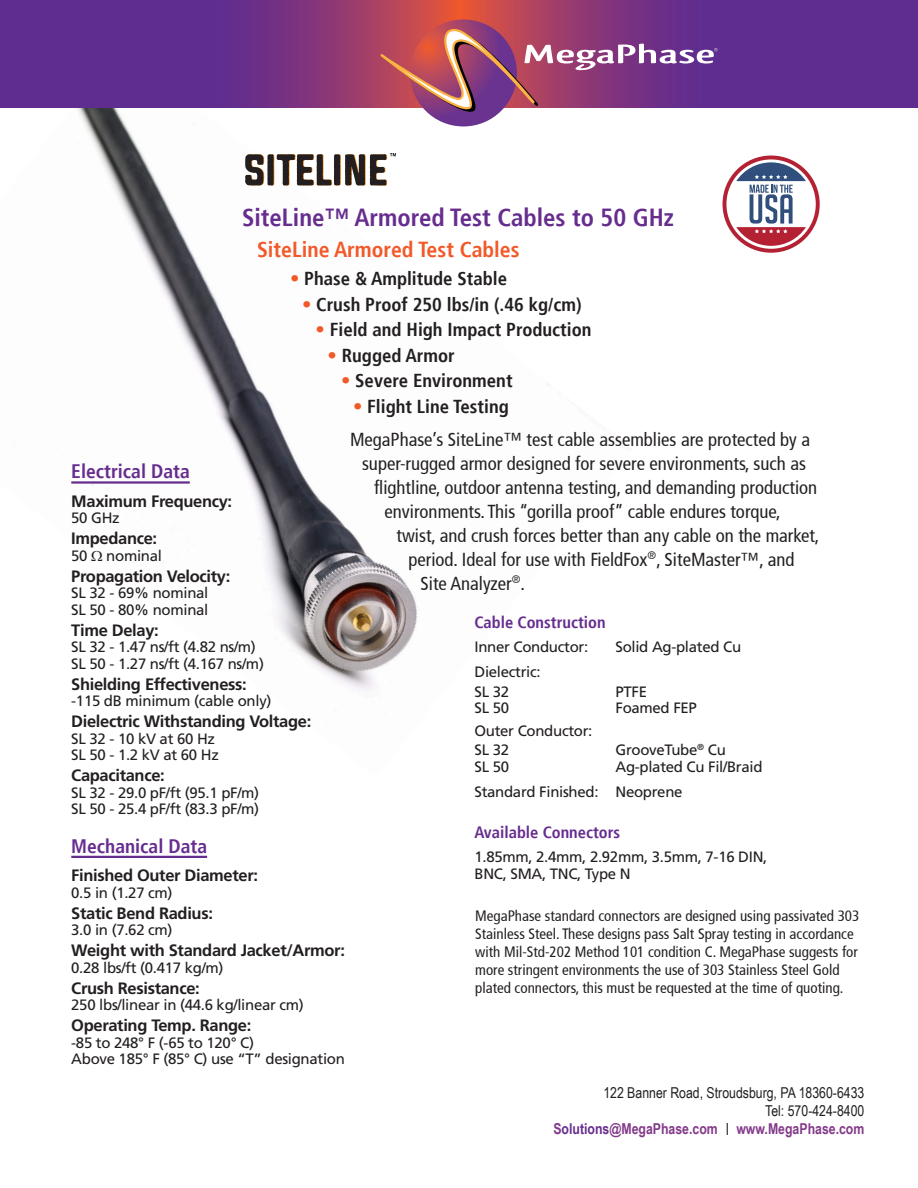
<style>
.page{position:relative;width:918px;height:1188px;background:#fff}
.page>*{position:absolute;margin:0;border:0;box-sizing:border-box;transform-origin:0 0}
.t1{font:700 condensed 24.75px "Frutiger";color:#662d8f}
.t2{font:700 condensed 21.75px "Frutiger";color:#f15929}
.t3{font:700 condensed 19.5px "Frutiger";color:#662d8f}
.t4{font:condensed 18.75px "Frutiger";color:#231f20}
.t5{font:700 condensed 18.75px "Frutiger";color:#231f20}
.t6{font:700 16.5px "Frutiger";letter-spacing:-.02em;color:#231f20}
.t7{font:700 condensed 16.5px "Frutiger";color:#662d8f}
.t8{font:15px/16.5px "Frutiger";letter-spacing:-.02em;color:#231f20}
.t9{font:condensed 15px/18px "Frutiger";color:#231f20}
.t10{font:15px "Arial Narrow";color:#231f20}
.t11{font:700 15px "Arial Narrow";color:#833a8a}
.s1{color:#f15929}
.s2{color:#662d8f}
.s3{font-family:"Frutiger";font-weight:400;font-stretch:condensed;font-size:12px;color:#231f20}
</style>
<div class="page">
<img style="left:0;top:107px;width:417px;height:584px">
<div style="left:0;top:0;width:918px;height:107px;background:#5f2d90"></div>
<img style="left:251px;top:0;width:417px;height:107px">
<svg style="left:410px;top:20px;width:107px;height:106px"></svg>
<svg style="left:380px;top:26px;width:338px;height:95px"></svg>
<svg style="left:245px;top:153px;width:151px;height:33px"></svg>
<svg style="left:723px;top:156px;width:97px;height:97px"></svg>
<hr style="left:71px;top:481px;width:119px;height:3px;background:#662d8f">
<hr style="left:71px;top:856px;width:136px;height:2px;background:#662d8f">
<svg style="left:92px;top:551px;width:10px;height:10px"></svg>
<p class="t1" style="left:242px;top:203px;width:433px">SiteLine™ Armored Test Cables to 50 GHz</p>
<p class="t2" style="left:257px;top:236px;width:264px">SiteLine Armored Test Cables</p>
<p class="t5" style="left:290px;top:267px;width:219px"><span class="s1">•</span> Phase &amp; Amplitude Stable</p>
<p class="t5" style="left:302px;top:293px;width:281px"><span class="s1">•</span> Crush Proof 250 lbs/in (.46 kg/cm)</p>
<p class="t5" style="left:316px;top:318px;width:278px"><span class="s1">•</span> Field and High Impact Production</p>
<p class="t5" style="left:328px;top:344px;width:129px"><span class="s1">•</span> Rugged Armor</p>
<p class="t5" style="left:341px;top:369px;width:173px"><span class="s1">•</span> Severe Environment</p>
<p class="t5" style="left:353px;top:395px;width:157px"><span class="s1">•</span> Flight Line Testing</p>
<p class="t4" style="left:350px;top:428px;width:462px">MegaPhase’s SiteLine™ test cable assemblies are protected by a</p>
<p class="t4" style="left:362px;top:452px;width:445px">super-rugged armor designed for severe environments, such as</p>
<p class="t4" style="left:374px;top:476px;width:445px">flightline, outdoor antenna testing, and demanding production</p>
<p class="t4" style="left:385px;top:500px;width:398px">environments. This “gorilla proof” cable endures torque,</p>
<p class="t4" style="left:397px;top:524px;width:424px">twist, and crush forces better than any cable on the market,</p>
<p class="t4" style="left:409px;top:548px;width:387px">period. Ideal for use with FieldFox<sup>®</sup>, SiteMaster™, and</p>
<p class="t4" style="left:421px;top:572px;width:106px">Site Analyzer<sup>®</sup>.</p>
<p class="t3" style="left:71px;top:460px;width:120px">Electrical Data</p>
<p class="t6" style="left:71px;top:491px;width:162px">Maximum Frequency:</p>
<p class="t8" style="left:71px;top:510px;width:50px">50 GHz</p>
<p class="t6" style="left:71px;top:529px;width:87px">Impedance:</p>
<p class="t8" style="left:71px;top:547px;width:92px">50 nominal</p>
<p class="t6" style="left:71px;top:566px;width:161px">Propagation Velocity:</p>
<p class="t8" style="left:71px;top:585px;width:139px">SL 32 - 69% nominal<br>SL 50 - 80% nominal</p>
<p class="t6" style="left:71px;top:620px;width:89px">Time Delay:</p>
<p class="t8" style="left:71px;top:639px;width:194px">SL 32 - 1.47 ns/ft (4.82 ns/m)<br>SL 50 - 1.27 ns/ft (4.167 ns/m)</p>
<p class="t6" style="left:71px;top:674px;width:177px">Shielding Effectiveness:</p>
<p class="t8" style="left:71px;top:693px;width:202px">-115 dB minimum (cable only)</p>
<p class="t6" style="left:71px;top:712px;width:242px">Dielectric Withstanding Voltage:</p>
<p class="t8" style="left:71px;top:730px;width:149px">SL 32 - 10 kV at 60 Hz<br>SL 50 - 1.2 kV at 60 Hz</p>
<p class="t6" style="left:71px;top:766px;width:95px">Capacitance:</p>
<p class="t8" style="left:71px;top:784px;width:190px">SL 32 - 29.0 pF/ft (95.1 pF/m)<br>SL 50 - 25.4 pF/ft (83.3 pF/m)</p>
<p class="t3" style="left:71px;top:834px;width:137px">Mechanical Data</p>
<p class="t6" style="left:71px;top:866px;width:188px">Finished Outer Diameter:</p>
<p class="t8" style="left:71px;top:884px;width:103px">0.5 in (1.27 cm)</p>
<p class="t6" style="left:71px;top:903px;width:143px">Static Bend Radius:</p>
<p class="t8" style="left:71px;top:922px;width:103px">3.0 in (7.62 cm)</p>
<p class="t6" style="left:71px;top:941px;width:275px">Weight with Standard Jacket/Armor:</p>
<p class="t8" style="left:71px;top:959px;width:154px">0.28 lbs/ft (0.417 kg/m)</p>
<p class="t6" style="left:71px;top:978px;width:130px">Crush Resistance:</p>
<p class="t8" style="left:71px;top:997px;width:234px">250 lbs/linear in (44.6 kg/linear cm)</p>
<p class="t6" style="left:71px;top:1016px;width:182px">Operating Temp. Range:</p>
<p class="t8" style="left:71px;top:1034px;width:275px">-85 to 248° F (-65 to 120° C)<br>Above 185° F (85° C) use “T” designation</p>
<p class="t7" style="left:474px;top:612px;width:133px">Cable Construction</p>
<p class="t8" style="left:474px;top:638px;width:115px">Inner Conductor:</p>
<p class="t8" style="left:615px;top:638px;width:127px">Solid Ag-plated Cu</p>
<p class="t8" style="left:474px;top:664px;width:68px">Dielectric:</p>
<p class="t8" style="left:474px;top:683px;width:36px">SL 32</p>
<p class="t8" style="left:615px;top:683px;width:33px">PTFE</p>
<p class="t8" style="left:474px;top:700px;width:36px">SL 50</p>
<p class="t8" style="left:615px;top:700px;width:83px">Foamed FEP</p>
<p class="t8" style="left:474px;top:722px;width:120px">Outer Conductor:</p>
<p class="t8" style="left:474px;top:742px;width:36px">SL 32</p>
<p class="t8" style="left:615px;top:742px;width:112px">GrooveTube<sup>®</sup> Cu</p>
<p class="t8" style="left:474px;top:758px;width:36px">SL 50</p>
<p class="t8" style="left:615px;top:758px;width:149px">Ag-plated Cu Fil/Braid</p>
<p class="t8" style="left:474px;top:784px;width:210px">Standard Finished: Neoprene</p>
<p class="t7" style="left:474px;top:823px;width:147px">Available Connectors</p>
<p class="t8" style="left:474px;top:849px;width:294px">1.85mm, 2.4mm, 2.92mm, 3.5mm, 7-16 DIN,<br>BNC, SMA, TNC, Type N</p>
<p class="t9" style="left:475px;top:907px;width:386px">MegaPhase standard connectors are designed using passivated 303<br>Stainless Steel. These designs pass Salt Spray testing in accordance with Mil-Std-202 Method 101 condition C. MegaPhase suggests for more stringent environments the use of 303 Stainless Steel Gold plated connectors, this must be requested at the time of quoting.</p>
<p class="t10" style="left:603px;top:1081px;width:263px">122 Banner Road, Stroudsburg, PA 18360-6433</p>
<p class="t10" style="left:765px;top:1099px;width:101px">Tel: 570-424-8400</p>
<p class="t11" style="left:553px;top:1117px;width:312px">S<span class="s2">olutions</span>@MegaPhase.com <span class="s3">|</span> www.MegaPhase.com</p>
</div>
